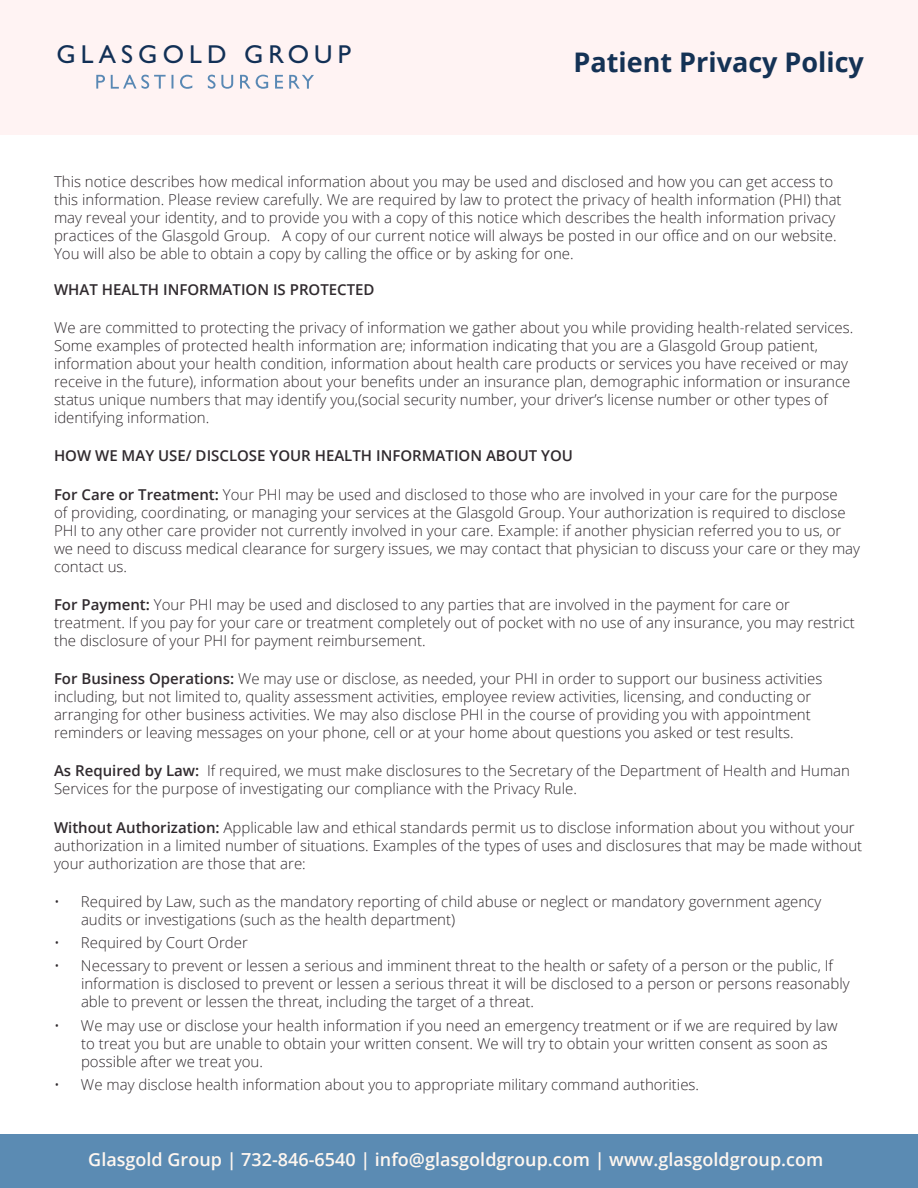
<style>
.page{position:relative;width:918px;height:1188px;background:#fff}
.page>*{position:absolute;margin:0;border:0;box-sizing:border-box;transform-origin:0 0}
.t1{font:700 27px "Open Sans";color:#143255}
.t2{font:25.95px "Gill Sans";letter-spacing:.2em;color:#123056}
.t3{font:600 18px "Open Sans";color:#fff7f0}
.t4{font:300 15px/18px "Open Sans";color:#302a2e}
.t5{font:600 15px "Open Sans";color:#302a2e}
.s1{font-weight:600}
</style>
<div class="page">
<div style="left:0;top:0;width:918px;height:135px;background:#fff3f3"></div>
<div style="left:0;top:1134px;width:918px;height:54px;background:#5b8bb3"></div>
<svg style="left:96px;top:75px;width:218px;height:14px"></svg>
<h2 class="t2" style="left:56px;top:39px;width:296px">GLASGOLD GROUP</h2>
<h1 class="t1" style="left:574px;top:51px;width:292px">Patient Privacy Policy</h1>
<p class="t4" style="left:54px;top:174px;width:789px">This notice describes how medical information about you may be used and disclosed and how you can get access to this information. Please review carefully. We are required by law to protect the privacy of health information (PHI) that may reveal your identity, and to provide you with a copy of this notice which describes the health information privacy practices of the Glasgold Group. A copy of our current notice will always be posted in our office and on our website.<br>You will also be able to obtain a copy by calling the office or by asking for one.</p>
<p class="t5" style="left:54px;top:283px;width:322px">WHAT HEALTH INFORMATION IS PROTECTED</p>
<p class="t4" style="left:54px;top:320px;width:801px">We are committed to protecting the privacy of information we gather about you while providing health-related services.<br>Some examples of protected health information are; information indicating that you are a Glasgold Group patient, information about your health condition, information about health care products or services you have received or may receive in the future), information about your benefits under an insurance plan, demographic information or insurance status unique numbers that may identify you,(social security number, your driver’s license number or other types of identifying information.</p>
<p class="t5" style="left:54px;top:450px;width:521px">HOW WE MAY USE/ DISCLOSE YOUR HEALTH INFORMATION ABOUT YOU</p>
<p class="t4" style="left:54px;top:487px;width:808px"><span class="s1">For Care or Treatment:</span> Your PHI may be used and disclosed to those who are involved in your care for the purpose<br>of providing, coordinating, or managing your services at the Glasgold Group. Your authorization is required to disclose PHI to any other care provider not currently involved in your care. Example: if another physician referred you to us, or we need to discuss medical clearance for surgery issues, we may contact that physician to discuss your care or they may contact us.</p>
<p class="t4" style="left:54px;top:597px;width:802px"><span class="s1">For Payment:</span> Your PHI may be used and disclosed to any parties that are involved in the payment for care or treatment. If you pay for your care or treatment completely out of pocket with no use of any insurance, you may restrict the disclosure of your PHI for payment reimbursement.</p>
<p class="t4" style="left:54px;top:671px;width:770px"><span class="s1">For Business Operations:</span> We may use or disclose, as needed, your PHI in order to support our business activities including, but not limited to, quality assessment activities, employee review activities, licensing, and conducting or arranging for other business activities. We may also disclose PHI in the course of providing you with appointment reminders or leaving messages on your phone, cell or at your home about questions you asked or test results.</p>
<p class="t4" style="left:54px;top:761px;width:798px"><span class="s1">As Required by Law:</span> If required, we must make disclosures to the Secretary of the Department of Health and Human<br>Services for the purpose of investigating our compliance with the Privacy Rule.</p>
<p class="t4" style="left:54px;top:820px;width:810px"><span class="s1">Without Authorization:</span> Applicable law and ethical standards permit us to disclose information about you without your authorization in a limited number of situations. Examples of the types of uses and disclosures that may be made without your authorization are those that are:</p>
<p class="t4" style="left:81px;top:894px;width:742px;text-indent:-27px">• Required by Law, such as the mandatory reporting of child abuse or neglect or mandatory government agency audits or investigations (such as the health department)</p>
<p class="t4" style="left:54px;top:935px;width:195px">• Required by Court Order</p>
<p class="t4" style="left:81px;top:958px;width:770px;text-indent:-27px">• Necessary to prevent or lessen a serious and imminent threat to the health or safety of a person or the public, If information is disclosed to prevent or lessen a serious threat it will be disclosed to a person or persons reasonably able to prevent or lessen the threat, including the target of a threat.</p>
<p class="t4" style="left:81px;top:1018px;width:758px;text-indent:-27px">• We may use or disclose your health information if you need an emergency treatment or if we are required by law to treat you but are unable to obtain your written consent. We will try to obtain your written consent as soon as possible after we treat you.</p>
<p class="t4" style="left:54px;top:1077px;width:647px">• We may disclose health information about you to appropriate military command authorities.</p>
<p class="t3" style="left:88px;top:1152px;width:737px">Glasgold Group | 732-846-6540 | info@glasgoldgroup.com | www.glasgoldgroup.com</p>
</div>
